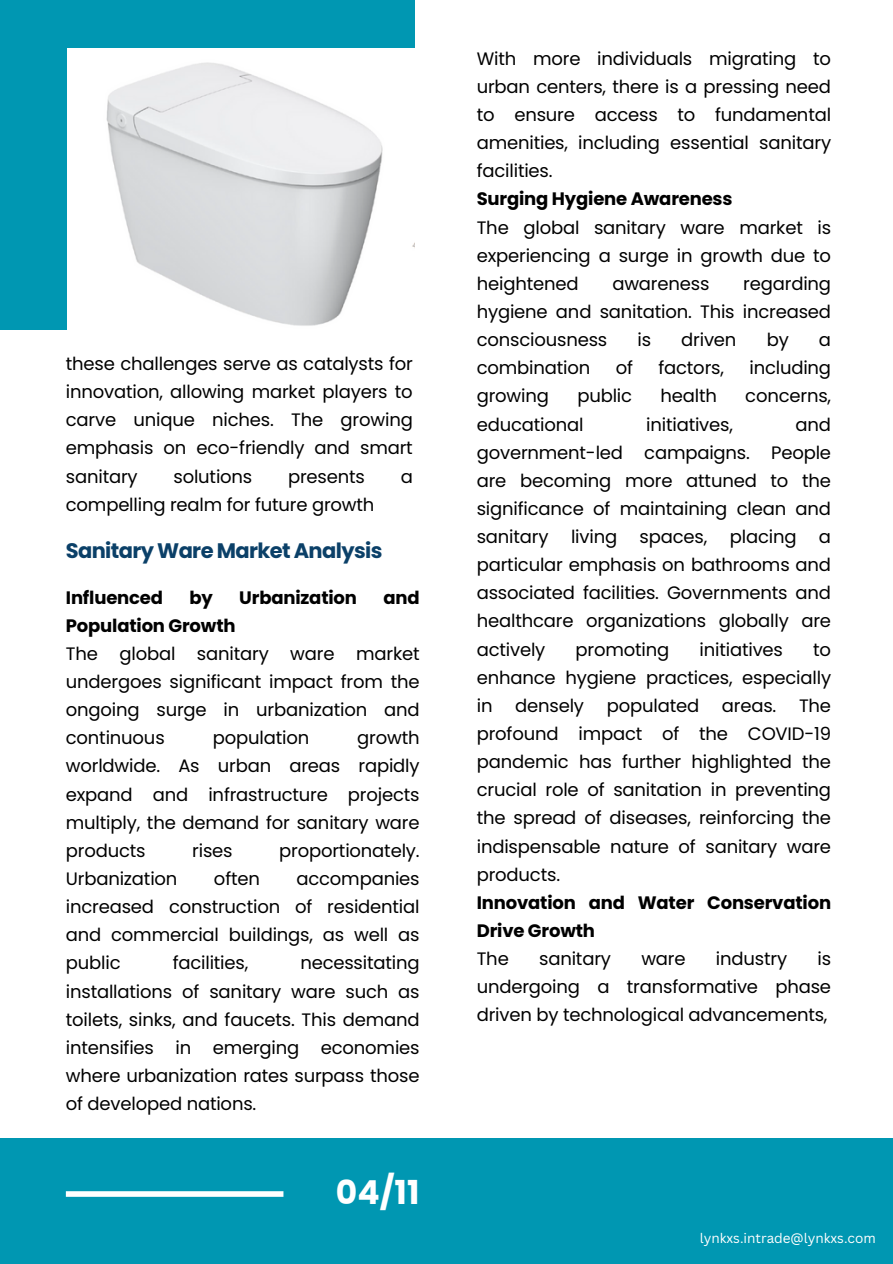
<style>
.page{position:relative;width:893px;height:1264px;background:#fff}
.page>*{position:absolute;margin:0;border:0;box-sizing:border-box;transform-origin:0 0}
.t1{font:700 33px "Poppins";color:#fff}
.t2{font:700 21px "Poppins";letter-spacing:-.03em;color:#0b4068}
.t3{font:18px/28.2px "Poppins";letter-spacing:-.01em;color:#000;text-align:justify}
.t4{font:700 18px "Poppins";letter-spacing:-.01em;color:#000}
.t5{font:13.5px "Canva Sans";color:#fff}
.s1{font-weight:700}
</style>
<div class="page">
<div style="left:0;top:0;width:415px;height:329px;background:#0097b2"></div>
<div style="left:0;top:1137px;width:892px;height:126px;background:#0097b2"></div>
<div style="left:66px;top:1191px;width:217px;height:5px;background:#fff"></div>
<img style="left:68px;top:48px;width:346px;height:281px">
<p class="t3" style="left:66px;top:349px;width:348px">these challenges serve as catalysts for innovation, allowing market players to carve unique niches. The growing emphasis on eco-friendly and smart sanitary</p>
<p class="t3" style="left:173px;top:462px;width:80px">solutions</p>
<p class="t3" style="left:288px;top:462px;width:78px">presents</p>
<p class="t3" style="left:400px;top:462px;width:14px">a</p>
<p class="t3" style="left:66px;top:490px;width:310px">compelling realm for future growth</p>
<p class="t2" style="left:66px;top:535px;width:318px">Sanitary Ware Market Analysis</p>
<p class="t4" style="left:66px;top:584px;width:99px">Influenced</p>
<p class="t4" style="left:189px;top:584px;width:25px">by</p>
<p class="t4" style="left:239px;top:584px;width:119px">Urbanization</p>
<p class="t4" style="left:383px;top:584px;width:38px">and</p>
<p class="t3" style="left:66px;top:611px;width:355px;text-align:left"><span class="s1">Population Growth<br></span>The global sanitary ware market undergoes significant impact from the ongoing surge in urbanization and continuous</p>
<p class="t3" style="left:213px;top:724px;width:98px">population</p>
<p class="t3" style="left:66px;top:724px;width:355px;text-indent:291px">growth worldwide. As urban areas rapidly expand and infrastructure projects multiply, the demand for sanitary ware products</p>
<p class="t3" style="left:192px;top:836px;width:42px">rises</p>
<p class="t3" style="left:279px;top:836px;width:142px">proportionately.</p>
<p class="t3" style="left:66px;top:864px;width:113px">Urbanization</p>
<p class="t3" style="left:214px;top:864px;width:47px">often</p>
<p class="t3" style="left:66px;top:864px;width:355px;text-indent:230px">accompanies increased construction of residential and commercial buildings, as well as public</p>
<p class="t3" style="left:173px;top:949px;width:77px">facilities,</p>
<p class="t3" style="left:66px;top:949px;width:355px;text-indent:234px">necessitating installations of sanitary ware such as toilets, sinks, and faucets. This demand intensifies in emerging economies where urbanization rates surpass those of developed nations.</p>
<p class="t1" style="left:336px;top:1169px;width:85px">04/11</p>
<h1 class="t3" style="left:476px;top:44px;width:356px;text-align:left">With more individuals migrating to urban centers, there is a pressing need to ensure access to fundamental amenities, including essential sanitary facilities.<br><span class="s1">Surging Hygiene Awareness<br></span>The global sanitary ware market is experiencing a surge in growth due to heightened</h1>
<h1 class="t3" style="left:476px;top:269px;width:356px;text-indent:266px">regarding hygiene and sanitation. This increased consciousness</h1>
<h1 class="t3" style="left:612px;top:269px;width:99px">awareness</h1>
<h1 class="t3" style="left:637px;top:326px;width:15px">is</h1>
<h1 class="t3" style="left:681px;top:326px;width:57px">driven</h1>
<h1 class="t3" style="left:766px;top:326px;width:24px">by</h1>
<h1 class="t3" style="left:818px;top:326px;width:14px">a</h1>
<h1 class="t3" style="left:476px;top:354px;width:115px">combination</h1>
<h1 class="t3" style="left:615px;top:354px;width:19px">of</h1>
<h1 class="t3" style="left:658px;top:354px;width:67px">factors,</h1>
<h1 class="t3" style="left:749px;top:354px;width:83px">including</h1>
<h1 class="t3" style="left:476px;top:382px;width:74px">growing</h1>
<h1 class="t3" style="left:577px;top:382px;width:56px">public</h1>
<h1 class="t3" style="left:660px;top:382px;width:58px">health</h1>
<h1 class="t3" style="left:745px;top:382px;width:87px">concerns,</h1>
<h1 class="t3" style="left:476px;top:410px;width:108px">educational</h1>
<h1 class="t3" style="left:646px;top:410px;width:88px">initiatives,</h1>
<h1 class="t3" style="left:476px;top:410px;width:356px;text-indent:319px">and government-led campaigns. People are becoming more attuned to the significance of maintaining clean and sanitary living spaces, placing a particular emphasis on bathrooms and associated facilities. Governments and healthcare organizations globally are actively</h1>
<h1 class="t3" style="left:575px;top:635px;width:95px">promoting</h1>
<h1 class="t3" style="left:699px;top:635px;width:85px">initiatives</h1>
<h1 class="t3" style="left:476px;top:635px;width:356px;text-indent:336px">to enhance hygiene practices, especially in</h1>
<h1 class="t3" style="left:476px;top:691px;width:356px;text-align:left;text-indent:322px">The profound impact of the COVID-19 pandemic has further highlighted the crucial role of sanitation in preventing the spread of diseases, reinforcing the indispensable nature of sanitary ware products.<br><span class="s1">Innovation and Water Conservation<br>Drive Growth<br></span>The</h1>
<h1 class="t3" style="left:515px;top:691px;width:70px">densely</h1>
<h1 class="t3" style="left:606px;top:691px;width:94px">populated</h1>
<h1 class="t3" style="left:721px;top:691px;width:56px">areas.</h1>
<h1 class="t3" style="left:476px;top:944px;width:356px;text-indent:341px">is undergoing a transformative phase driven by technological advancements,</h1>
<h1 class="t3" style="left:539px;top:944px;width:73px">sanitary</h1>
<h1 class="t3" style="left:641px;top:944px;width:46px">ware</h1>
<h1 class="t3" style="left:716px;top:944px;width:73px">industry</h1>
<p class="t5" style="left:699px;top:1228px;width:177px">lynkxs.intrade@lynkxs.com</p>
</div>
